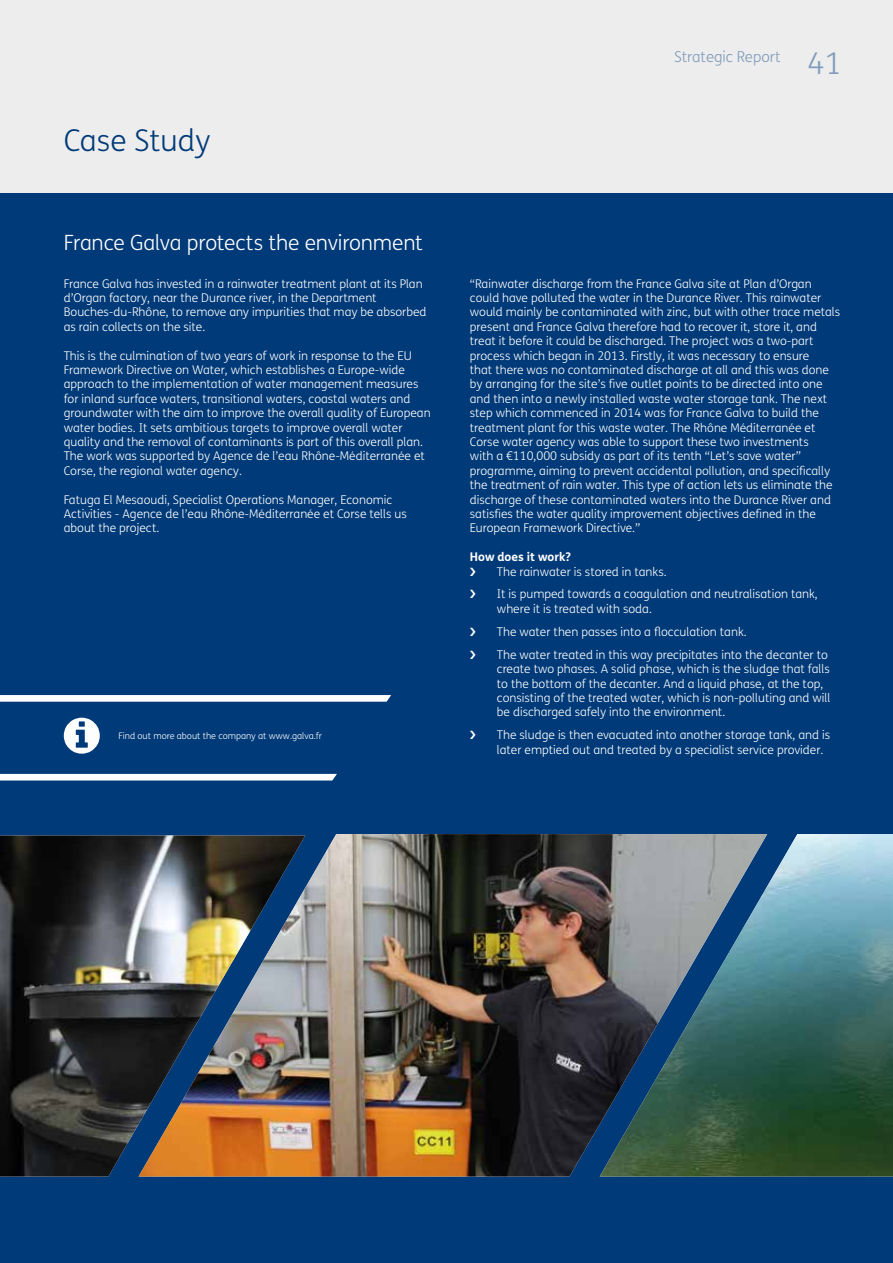
<style>
.page{position:relative;width:893px;height:1263px;background:#fff}
.page>*{position:absolute;margin:0;border:0;box-sizing:border-box;transform-origin:0 0}
.t1{font:300 30px "FS Me";color:#003a78}
.t2{font:300 30px "FS Me";color:#809cbc}
.t3{font:300 21px "FS Me";letter-spacing:-.01em;color:#fff}
.t4{font:300 15px "FS Me";color:#809cbc}
.t5{font:300 12px/14.4px "FS Me";color:#fff}
.t6{font:700 12px "FS Me";color:#fff}
.t7{font:300 9px "FS Me";color:#fff}
</style>
<div class="page">
<div style="left:0;top:0;width:893px;height:194px;background:#ededed"></div>
<div style="left:0;top:194px;width:893px;height:1069px;background:#003a78"></div>
<img style="left:0;top:835px;width:139px;height:341px">
<img style="left:139px;top:834px;width:461px;height:342px">
<img style="left:600px;top:834px;width:293px;height:342px">
<svg style="left:0;top:695px;width:391px;height:7px;background:#f0f3f7"></svg>
<div style="left:0;top:774px;width:337px;height:6px;background:#fff"></div>
<svg style="left:64px;top:718px;width:36px;height:36px"></svg>
<h1 class="t1" style="left:64px;top:119px;width:148px">Case Study</h1>
<h2 class="t3" style="left:64px;top:228px;width:361px">France Galva protects the environment</h2>
<p class="t5" style="left:64px;top:276px;width:364px">France Galva has invested in a rainwater treatment plant at its Plan d’Organ factory, near the Durance river, in the Department Bouches-du-Rhône, to remove any impurities that may be absorbed as rain collects on the site.</p>
<p class="t5" style="left:64px;top:348px;width:368px">This is the culmination of two years of work in response to the EU Framework Directive on Water, which establishes a Europe-wide approach to the implementation of water management measures for inland surface waters, transitional waters, coastal waters and groundwater with the aim to improve the overall quality of European water bodies. It sets ambitious targets to improve overall water quality and the removal of contaminants is part of this overall plan.<br>The work was supported by Agence de l’eau Rhône-Méditerranée et Corse, the regional water agency.</p>
<p class="t5" style="left:64px;top:492px;width:345px">Fatuga El Mesaoudi, Specialist Operations Manager, Economic<br>Activities - Agence de l’eau Rhône-Méditerranée et Corse tells us about the project.</p>
<p class="t7" style="left:119px;top:730px;width:205px">Find out more about the company at www.galva.fr</p>
<p class="t4" style="left:674px;top:47px;width:108px">Strategic Report</p>
<h1 class="t2" style="left:807px;top:43px;width:36px">41</h1>
<p class="t5" style="left:470px;top:276px;width:372px">“Rainwater discharge from the France Galva site at Plan d’Organ could have polluted the water in the Durance River. This rainwater would mainly be contaminated with zinc, but with other trace metals present and France Galva therefore had to recover it, store it, and treat it before it could be discharged. The project was a two-part process which began in 2013. Firstly, it was necessary to ensure<br>that there was no contaminated discharge at all and this was done by arranging for the site’s five outlet points to be directed into one and then into a newly installed waste water storage tank. The next step which commenced in 2014 was for France Galva to build the treatment plant for this waste water. The Rhône Méditerranée et Corse water agency was able to support these two investments<br>with a €110,000 subsidy as part of its tenth “Let’s save water” programme, aiming to prevent accidental pollution, and specifically the treatment of rain water. This type of action lets us eliminate the discharge of these contaminated waters into the Durance River and satisfies the water quality improvement objectives defined in the European Framework Directive.”</p>
<p class="t6" style="left:470px;top:548px;width:103px">How does it work?</p>
<p class="t5" style="left:497px;top:559px;width:322px;line-height:23px">The rainwater is stored in tanks.<br>It is pumped towards a coagulation and neutralisation tank,</p>
<p class="t5" style="left:497px;top:597px;width:333px;line-height:23px">where it is treated with soda.<br>The water then passes into a flocculation tank.<br>The water treated in this way precipitates into the decanter to</p>
<p class="t5" style="left:497px;top:661px;width:335px">create two phases. A solid phase, which is the sludge that falls to the bottom of the decanter. And a liquid phase, at the top, consisting of the treated water, which is non-polluting and will be discharged safely into the environment.</p>
<p class="t5" style="left:497px;top:727px;width:335px">The sludge is then evacuated into another storage tank, and is later emptied out and treated by a specialist service provider.</p>
</div>
